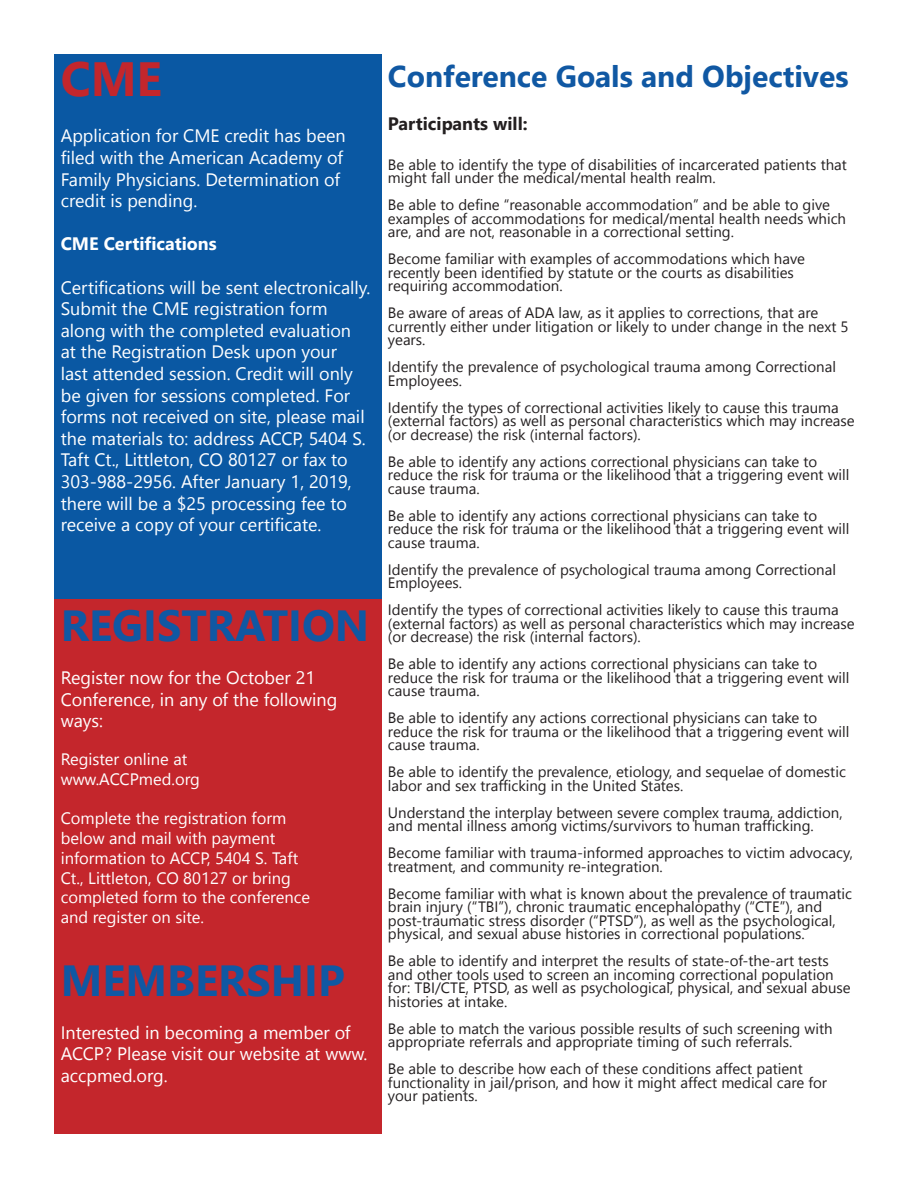
<style>
.page{position:relative;width:918px;height:1188px;background:#fff}
.page>*{position:absolute;margin:0;border:0;box-sizing:border-box;transform-origin:0 0}
.t1{font:700 48px "Nirmala UI";color:#c3262c}
.t2{font:700 43.5px "Nirmala UI";color:#1058a3}
.t3{font:700 30px "Nirmala UI";color:#1058a3}
.t4{font:18px/21.6px "Nirmala UI";color:#fff}
.t5{font:700 18px "Nirmala UI";color:#fff}
.t6{font:700 18px "Nirmala UI";color:#231f20}
.t7{font:16.5px/19.8px "Nirmala UI";color:#fff}
.t8{font:15px/13.5px "Nirmala UI";color:#231f20}
</style>
<div class="page">
<div style="left:54px;top:54px;width:327px;height:573px;background:#0a58a3"></div>
<div style="left:54px;top:599px;width:327px;height:535px;background:#c4262c"></div>
<h1 class="t1" style="left:61px;top:38px;width:103px">CME</h1>
<p class="t4" style="left:61px;top:124px;width:287px">Application for CME credit has been filed with the American Academy of<br>Family Physicians. Determination of credit is pending.</p>
<p class="t5" style="left:61px;top:229px;width:158px">CME Certifications</p>
<p class="t4" style="left:61px;top:275px;width:311px">Certifications will be sent electronically.<br>Submit the CME registration form along with the completed evaluation at the Registration Desk upon your<br>last attended session. Credit will only be given for sessions completed. For forms not received on site, please mail the materials to: address ACCP, 5404 S.<br>Taft Ct., Littleton, CO 80127 or fax to 303-988-2956. After January 1, 2019, there will be a $25 processing fee to receive a copy of your certificate.</p>
<h2 class="t2" style="left:61px;top:589px;width:310px">REGISTRATION</h2>
<p class="t4" style="left:61px;top:666px;width:278px">Register now for the October 21<br>Conference, in any of the following ways:</p>
<p class="t7" style="left:61px;top:748px;width:141px">Register online at www.ACCPmed.org</p>
<p class="t7" style="left:61px;top:807px;width:251px">Complete the registration form below and mail with payment information to ACCP, 5404 S. Taft<br>Ct., Littleton, CO 80127 or bring completed form to the conference and register on site.</p>
<h2 class="t2" style="left:61px;top:943px;width:286px">MEMBERSHIP</h2>
<p class="t4" style="left:61px;top:1021px;width:308px">Interested in becoming a member of<br>ACCP? Please visit our website at www. accpmed.org.</p>
<h3 class="t3" style="left:388px;top:51px;width:462px">Conference Goals and Objectives</h3>
<p class="t6" style="left:388px;top:108px;width:141px">Participants will:</p>
<p class="t8" style="left:388px;top:157px;width:460px">Be able to identify the type of disabilities of incarcerated patients that might fall under the medical/mental health realm.</p>
<p class="t8" style="left:388px;top:197px;width:460px">Be able to define “reasonable accommodation” and be able to give examples of accommodations for medical/mental health needs which are, and are not, reasonable in a correctional setting.</p>
<p class="t8" style="left:388px;top:251px;width:419px">Become familiar with examples of accommodations which have recently been identified by statute or the courts as disabilities requiring accommodation.</p>
<p class="t8" style="left:388px;top:305px;width:462px">Be aware of areas of ADA law, as it applies to corrections, that are currently either under litigation or likely to under change in the next 5 years.</p>
<p class="t8" style="left:388px;top:359px;width:450px">Identify the prevalence of psychological trauma among Correctional<br>Employees.</p>
<p class="t8" style="left:388px;top:400px;width:468px">Identify the types of correctional activities likely to cause this trauma (external factors) as well as personal characteristics which may increase (or decrease) the risk (internal factors).</p>
<p class="t8" style="left:388px;top:454px;width:463px">Be able to identify any actions correctional physicians can take to reduce the risk for trauma or the likelihood that a triggering event will cause trauma.</p>
<p class="t8" style="left:388px;top:508px;width:463px">Be able to identify any actions correctional physicians can take to reduce the risk for trauma or the likelihood that a triggering event will cause trauma.</p>
<p class="t8" style="left:388px;top:562px;width:450px">Identify the prevalence of psychological trauma among Correctional<br>Employees.</p>
<p class="t8" style="left:388px;top:602px;width:468px">Identify the types of correctional activities likely to cause this trauma (external factors) as well as personal characteristics which may increase (or decrease) the risk (internal factors).</p>
<p class="t8" style="left:388px;top:656px;width:463px">Be able to identify any actions correctional physicians can take to reduce the risk for trauma or the likelihood that a triggering event will cause trauma.</p>
<p class="t8" style="left:388px;top:710px;width:463px">Be able to identify any actions correctional physicians can take to reduce the risk for trauma or the likelihood that a triggering event will cause trauma.</p>
<p class="t8" style="left:388px;top:764px;width:459px">Be able to identify the prevalence, etiology, and sequelae of domestic labor and sex trafficking in the United States.</p>
<p class="t8" style="left:388px;top:805px;width:456px">Understand the interplay between severe complex trauma, addiction, and mental illness among victims/survivors to human trafficking.</p>
<p class="t8" style="left:388px;top:845px;width:466px">Become familiar with trauma-informed approaches to victim advocacy, treatment, and community re-integration.</p>
<p class="t8" style="left:388px;top:886px;width:466px">Become familiar with what is known about the prevalence of traumatic brain injury (“TBI”), chronic traumatic encephalopathy (“CTE”), and post-traumatic stress disorder (“PTSD”), as well as the psychological, physical, and sexual abuse histories in correctional populations.</p>
<p class="t8" style="left:388px;top:953px;width:464px">Be able to identify and interpret the results of state-of-the-art tests and other tools used to screen an incoming correctional population for: TBI/CTE, PTSD, as well as psychological, physical, and sexual abuse histories at intake.</p>
<p class="t8" style="left:388px;top:1021px;width:446px">Be able to match the various possible results of such screening with appropriate referrals and appropriate timing of such referrals.</p>
<p class="t8" style="left:388px;top:1061px;width:441px">Be able to describe how each of these conditions affect patient functionality in jail/prison, and how it might affect medical care for your patients.</p>
</div>
